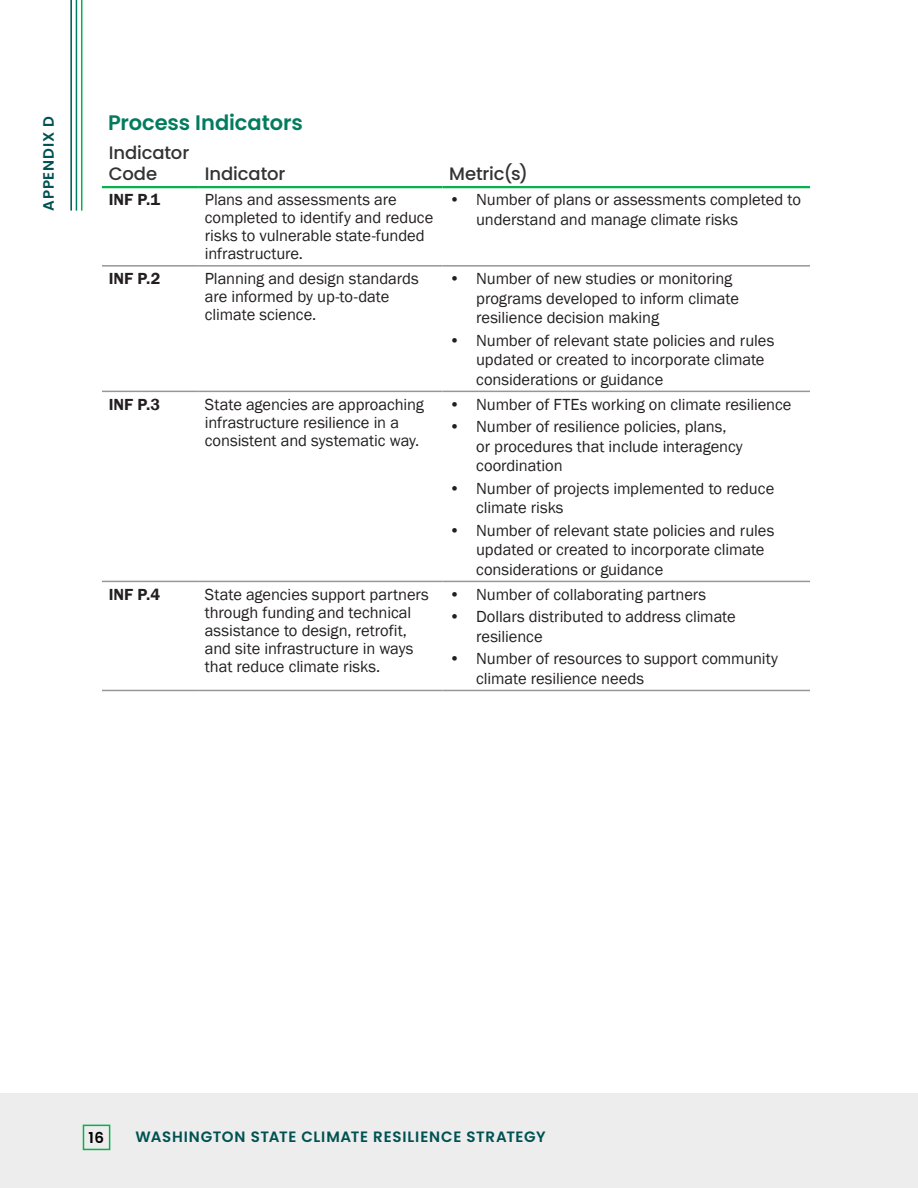
<style>
.page{position:relative;width:918px;height:1188px;background:#fff}
.page>*{position:absolute;margin:0;border:0;box-sizing:border-box;transform-origin:0 0}
.Heading_4{font:600 21px "Poppins";letter-spacing:-.005em;color:#027b5f}
.Heading_5{font:500 18px/21px "Poppins";letter-spacing:-.005em;color:#333}
.Paragraph__strategies{font:16.5px/19.5px "Franklin Gothic";letter-spacing:-.005em;color:#231f20}
.Paragraph{font:600 16.5px "Franklin Gothic";letter-spacing:.005em;color:#231f20}
.t1{font:600 15px "Poppins";letter-spacing:.05em;color:#005151}
.t2{font:600 15px "Poppins";color:#000}
</style>
<div class="page">
<hr style="left:102px;top:186px;width:96px;height:2px;background:#07b14c">
<hr style="left:198px;top:186px;width:244px;height:2px;background:#07b14c">
<hr style="left:442px;top:186px;width:368px;height:2px;background:#07b14c">
<hr style="left:102px;top:265px;width:96px;height:2px;background:#979797">
<hr style="left:198px;top:265px;width:244px;height:2px;background:#979797">
<hr style="left:442px;top:265px;width:368px;height:2px;background:#979797">
<hr style="left:102px;top:391px;width:96px;height:1px;background:#979797">
<hr style="left:198px;top:391px;width:244px;height:1px;background:#979797">
<hr style="left:442px;top:391px;width:368px;height:1px;background:#979797">
<hr style="left:102px;top:581px;width:96px;height:1px;background:#979797">
<hr style="left:198px;top:581px;width:244px;height:1px;background:#979797">
<hr style="left:442px;top:581px;width:368px;height:1px;background:#979797">
<hr style="left:102px;top:690px;width:96px;height:1px;background:#979797">
<hr style="left:198px;top:690px;width:244px;height:1px;background:#979797">
<hr style="left:442px;top:690px;width:368px;height:1px;background:#979797">
<div style="left:0;top:1094px;width:918px;height:94px;background:#ededed"></div>
<svg style="left:82px;top:1124px;width:29px;height:27px"></svg>
<hr style="left:70px;top:0;width:2px;height:211px;background:#005151">
<hr style="left:76px;top:0;width:1px;height:211px;background:#027b5f">
<hr style="left:81px;top:0;width:1px;height:211px;background:#07b14c">
<p class="t1" style="left:40px;top:211px;width:96px;rotate:-90deg">APPENDIX D</p>
<h4 class="Heading_4" style="left:108px;top:111px;width:196px">Process Indicators</h4>
<h5 class="Heading_5" style="left:109px;top:143px;width:82px">Indicator<br>Code</h5>
<h5 class="Heading_5" style="left:205px;top:164px;width:82px">Indicator</h5>
<h5 class="Heading_5" style="left:449px;top:164px;width:80px">Metric(s)</h5>
<p class="Paragraph" style="left:109px;top:189px;width:53px">INF P.1</p>
<p class="Paragraph__strategies" style="left:205px;top:191px;width:230px;line-height:18px">Plans and assessments are completed to identify and reduce risks to vulnerable state-funded infrastructure.</p>
<p class="Paragraph__strategies" style="left:476px;top:190px;width:326px;text-indent:-27px">• Number of plans or assessments completed to understand and manage climate risks</p>
<p class="Paragraph" style="left:109px;top:268px;width:53px">INF P.2</p>
<p class="Paragraph__strategies" style="left:205px;top:270px;width:215px;line-height:18px">Planning and design standards are informed by up-to-date climate science.</p>
<p class="Paragraph__strategies" style="left:476px;top:269px;width:264px;text-indent:-27px">• Number of new studies or monitoring programs developed to inform climate resilience decision making</p>
<p class="Paragraph__strategies" style="left:476px;top:331px;width:300px;text-indent:-27px">• Number of relevant state policies and rules updated or created to incorporate climate considerations or guidance</p>
<p class="Paragraph" style="left:109px;top:394px;width:53px">INF P.3</p>
<p class="Paragraph__strategies" style="left:205px;top:396px;width:221px;line-height:18px">State agencies are approaching infrastructure resilience in a consistent and systematic way.</p>
<p class="Paragraph__strategies" style="left:449px;top:395px;width:344px">• Number of FTEs working on climate resilience</p>
<p class="Paragraph__strategies" style="left:476px;top:417px;width:268px;text-indent:-27px">• Number of resilience policies, plans, or procedures that include interagency coordination</p>
<p class="Paragraph__strategies" style="left:476px;top:479px;width:300px;text-indent:-27px">• Number of projects implemented to reduce climate risks</p>
<p class="Paragraph__strategies" style="left:476px;top:521px;width:300px;text-indent:-27px">• Number of relevant state policies and rules updated or created to incorporate climate considerations or guidance</p>
<p class="Paragraph" style="left:109px;top:584px;width:53px">INF P.4</p>
<p class="Paragraph__strategies" style="left:205px;top:586px;width:225px;line-height:18px">State agencies support partners through funding and technical assistance to design, retrofit, and site infrastructure in ways that reduce climate risks.</p>
<p class="Paragraph__strategies" style="left:449px;top:585px;width:258px">• Number of collaborating partners</p>
<p class="Paragraph__strategies" style="left:476px;top:607px;width:261px;text-indent:-27px">• Dollars distributed to address climate resilience</p>
<p class="Paragraph__strategies" style="left:476px;top:649px;width:303px;text-indent:-27px">• Number of resources to support community climate resilience needs</p>
<p class="t2" style="left:88px;top:1129px;width:17px">16</p>
<p class="t1" style="left:135px;top:1128px;width:412px">WASHINGTON STATE CLIMATE RESILIENCE STRATEGY</p>
</div>
